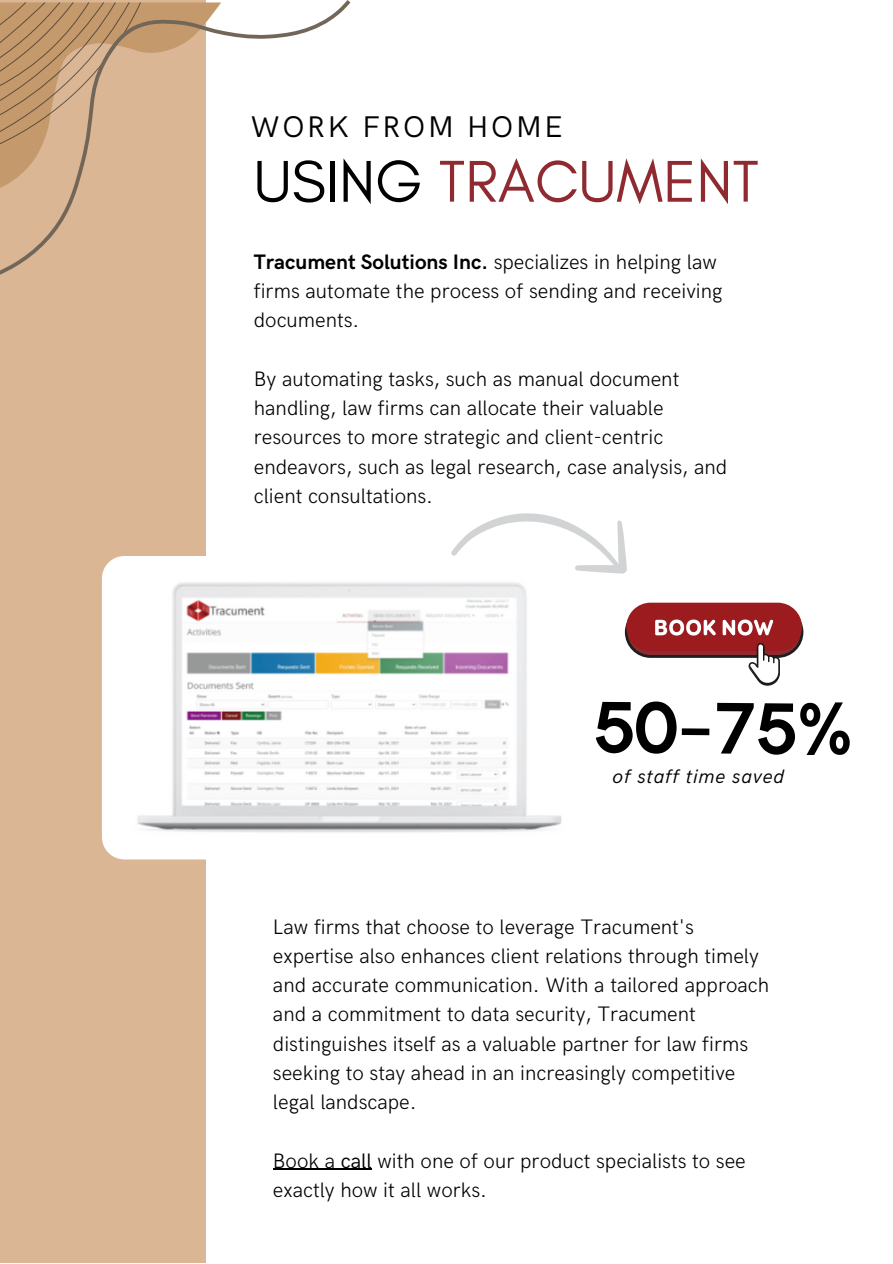
<style>
.page{position:relative;width:893px;height:1264px;background:#fff}
.page>*{position:absolute;margin:0;border:0;box-sizing:border-box;transform-origin:0 0}
.t1{font:700 73.35px "HK Grotesk";color:#000}
.t2{font:60px "Glacial Indifference";color:#8f2b30}
.t3{font:30px "HK Grotesk";letter-spacing:.09em;color:#000}
.t4{font:300 21px/29.2px "HK Grotesk";color:#000}
.t5{font:italic 19.5px "HK Grotesk";letter-spacing:.04em;color:#000}
.s1{color:#000}
.s2{font-weight:700}
.s3{font-weight:400}
</style>
<div class="page">
<div style="left:0;top:0;width:206px;height:1262px;background:#dab694"></div>
<img style="left:102px;top:556px;width:498px;height:303px;border-radius:22px">
<svg style="left:449px;top:513px;width:354px;height:172px"></svg>
<svg style="left:0;top:0;width:350px;height:275px"></svg>
<hr style="left:273px;top:1168px;width:68px;height:1px;background:#000">
<hr style="left:341px;top:1168px;width:31px;height:1px;background:#000">
<p class="t3" style="left:251px;top:109px;width:313px">WORK FROM HOME</p>
<p class="t2" style="left:254px;top:145px;width:506px"><span class="s1">USING</span> TRACUMENT</p>
<p class="t4" style="left:254px;top:248px;width:470px"><span class="s2">Tracument Solutions Inc.</span> specializes in helping law firms automate the process of sending and receiving documents.</p>
<p class="t4" style="left:254px;top:365px;width:475px">By automating tasks, such as manual document handling, law firms can allocate their valuable resources to more strategic and client-centric endeavors, such as legal research, case analysis, and client consultations.</p>
<p class="t1" style="left:593px;top:687px;width:261px">50–75%</p>
<p class="t5" style="left:612px;top:765px;width:173px">of staff time saved</p>
<p class="t4" style="left:273px;top:912px;width:497px">Law firms that choose to leverage Tracument's expertise also enhances client relations through timely and accurate communication. With a tailored approach and a commitment to data security, Tracument distinguishes itself as a valuable partner for law firms seeking to stay ahead in an increasingly competitive legal landscape.</p>
<p class="t4" style="left:273px;top:1146px;width:474px">Book a <span class="s3">call</span> with one of our product specialists to see exactly how it all works.</p>
</div>
